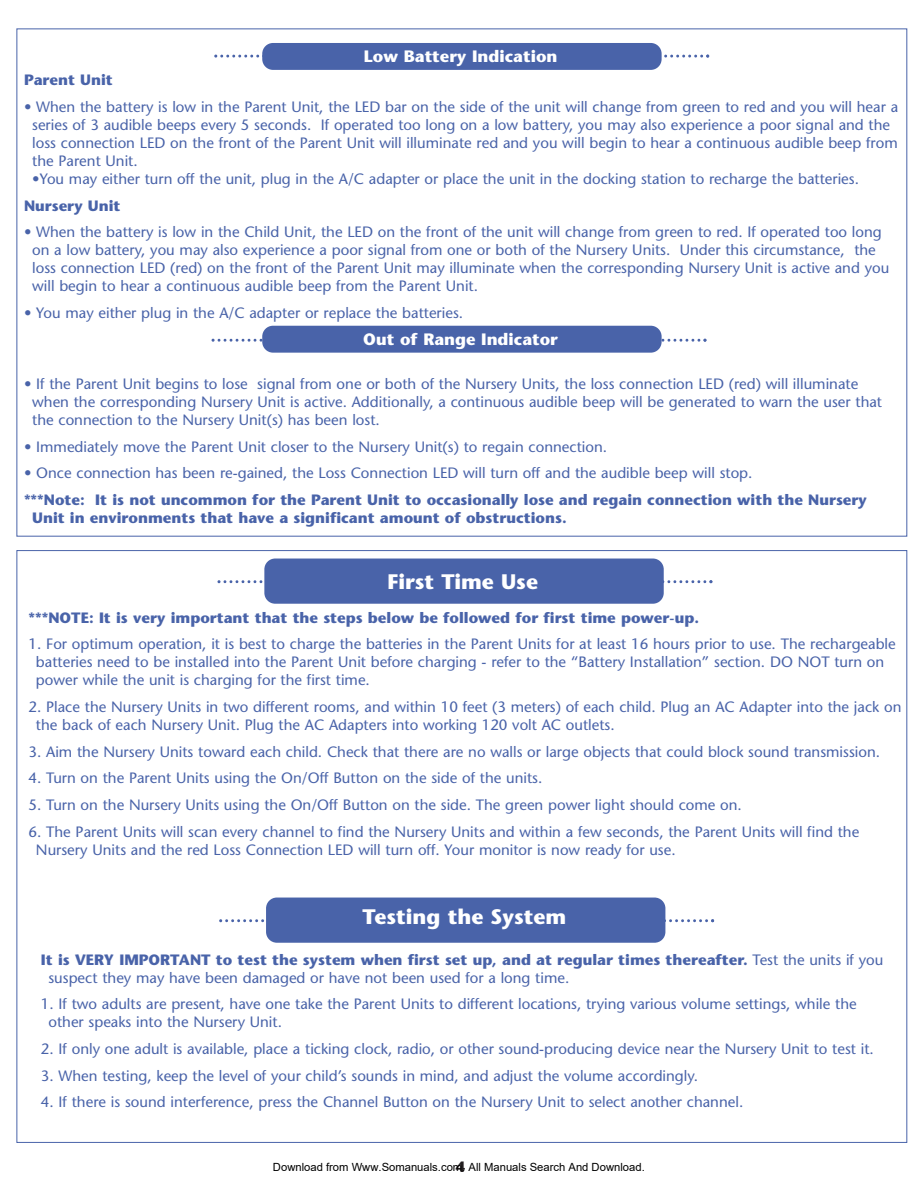
<style>
.page{position:relative;width:918px;height:1188px;background:#fff}
.page>*{position:absolute;margin:0;border:0;box-sizing:border-box;transform-origin:0 0}
.t1{font:700 21px "Stone Sans";color:#fff}
.t2{font:700 16.5px "Stone Sans";color:#fff}
.t3{font:15px/18px "Stone Sans";color:#4963a9}
.t4{font:700 15px/18px "Stone Sans";color:#4963a9}
.t5{font:700 15px "Stone Sans";color:#231f20}
.t6{font:11.25px "Arial";color:#000}
.s1{font-weight:700}
</style>
<div class="page">
<svg style="left:214px;top:55px;width:495px;height:3px"></svg>
<div style="left:262px;top:43px;width:400px;height:27px;background:#4963a9;border-radius:11px"></div>
<svg style="left:217px;top:580px;width:495px;height:3px"></svg>
<div style="left:264px;top:559px;width:400px;height:45px;background:#4963a9;border-radius:11px"></div>
<svg style="left:212px;top:339px;width:495px;height:3px"></svg>
<div style="left:262px;top:326px;width:400px;height:27px;background:#4963a9;border-radius:11px"></div>
<svg style="left:219px;top:919px;width:495px;height:3px"></svg>
<div style="left:266px;top:898px;width:399px;height:45px;background:#4963a9;border-radius:11px"></div>
<p class="t2" style="left:364px;top:50px;width:195px">Low Battery Indication</p>
<p class="t4" style="left:24px;top:73px;width:90px">Parent Unit</p>
<p class="t3" style="left:32px;top:99px;width:867px;text-indent:-8px">• When the battery is low in the Parent Unit, the LED bar on the side of the unit will change from green to red and you will hear a series of 3 audible beeps every 5 seconds. If operated too long on a low battery, you may also experience a poor signal and the loss connection LED on the front of the Parent Unit will illuminate red and you will begin to hear a continuous audible beep from the Parent Unit.</p>
<p class="t3" style="left:32px;top:171px;width:828px">•You may either turn off the unit, plug in the A/C adapter or place the unit in the docking station to recharge the batteries.</p>
<p class="t4" style="left:24px;top:198px;width:98px">Nursery Unit</p>
<p class="t3" style="left:32px;top:225px;width:859px;text-indent:-8px">• When the battery is low in the Child Unit, the LED on the front of the unit will change from green to red. If operated too long on a low battery, you may also experience a poor signal from one or both of the Nursery Units. Under this circumstance, the loss connection LED (red) on the front of the Parent Unit may illuminate when the corresponding Nursery Unit is active and you will begin to hear a continuous audible beep from the Parent Unit.</p>
<p class="t3" style="left:24px;top:305px;width:441px">• You may either plug in the A/C adapter or replace the batteries.</p>
<p class="t2" style="left:363px;top:333px;width:196px">Out of Range Indicator</p>
<p class="t3" style="left:32px;top:376px;width:851px;text-indent:-8px">• If the Parent Unit begins to lose signal from one or both of the Nursery Units, the loss connection LED (red) will illuminate when the corresponding Nursery Unit is active. Additionally, a continuous audible beep will be generated to warn the user that the connection to the Nursery Unit(s) has been lost.</p>
<p class="t3" style="left:24px;top:439px;width:585px">• Immediately move the Parent Unit closer to the Nursery Unit(s) to regain connection.</p>
<p class="t3" style="left:24px;top:466px;width:730px">• Once connection has been re-gained, the Loss Connection LED will turn off and the audible beep will stop.</p>
<p class="t4" style="left:32px;top:492px;width:836px;text-indent:-8px">***Note: It is not uncommon for the Parent Unit to occasionally lose and regain connection with the Nursery<br>Unit in environments that have a significant amount of obstructions.</p>
<h1 class="t1" style="left:387px;top:573px;width:152px">First Time Use</h1>
<p class="t4" style="left:28px;top:610px;width:672px">***NOTE: It is very important that the steps below be followed for first time power-up.</p>
<p class="t3" style="left:36px;top:637px;width:861px;text-indent:-7px">1. For optimum operation, it is best to charge the batteries in the Parent Units for at least 16 hours prior to use. The rechargeable batteries need to be installed into the Parent Unit before charging - refer to the “Battery Installation” section. DO NOT turn on power while the unit is charging for the first time.</p>
<p class="t3" style="left:36px;top:699px;width:867px;text-indent:-7px">2. Place the Nursery Units in two different rooms, and within 10 feet (3 meters) of each child. Plug an AC Adapter into the jack on the back of each Nursery Unit. Plug the AC Adapters into working 120 volt AC outlets.</p>
<p class="t3" style="left:28px;top:744px;width:853px">3. Aim the Nursery Units toward each child. Check that there are no walls or large objects that could block sound transmission.</p>
<p class="t3" style="left:28px;top:771px;width:515px">4. Turn on the Parent Units using the On/Off Button on the side of the units.</p>
<p class="t3" style="left:28px;top:797px;width:715px">5. Turn on the Nursery Units using the On/Off Button on the side. The green power light should come on.</p>
<p class="t3" style="left:36px;top:824px;width:825px;text-indent:-7px">6. The Parent Units will scan every channel to find the Nursery Units and within a few seconds, the Parent Units will find the<br>Nursery Units and the red Loss Connection LED will turn off. Your monitor is now ready for use.</p>
<h1 class="t1" style="left:363px;top:908px;width:205px">Testing the System</h1>
<p class="t3" style="left:48px;top:952px;width:836px;text-indent:-7px"><span class="s1">It is VERY IMPORTANT to test the system when first set up, and at regular times thereafter.</span> Test the units if you suspect they may have been damaged or have not been used for a long time.</p>
<p class="t3" style="left:48px;top:997px;width:810px;text-indent:-7px">1. If two adults are present, have one take the Parent Units to different locations, trying various volume settings, while the other speaks into the Nursery Unit.</p>
<p class="t3" style="left:41px;top:1041px;width:834px">2. If only one adult is available, place a ticking clock, radio, or other sound-producing device near the Nursery Unit to test it.</p>
<p class="t3" style="left:41px;top:1068px;width:659px">3. When testing, keep the level of your child’s sounds in mind, and adjust the volume accordingly.</p>
<p class="t3" style="left:41px;top:1095px;width:704px">4. If there is sound interference, press the Channel Button on the Nursery Unit to select another channel.</p>
<p class="t5" style="left:456px;top:1161px;width:11px">4</p>
<p class="t6" style="left:273px;top:1160px;width:373px">Download from Www.Somanuals.com. All Manuals Search And Download.</p>
</div>
